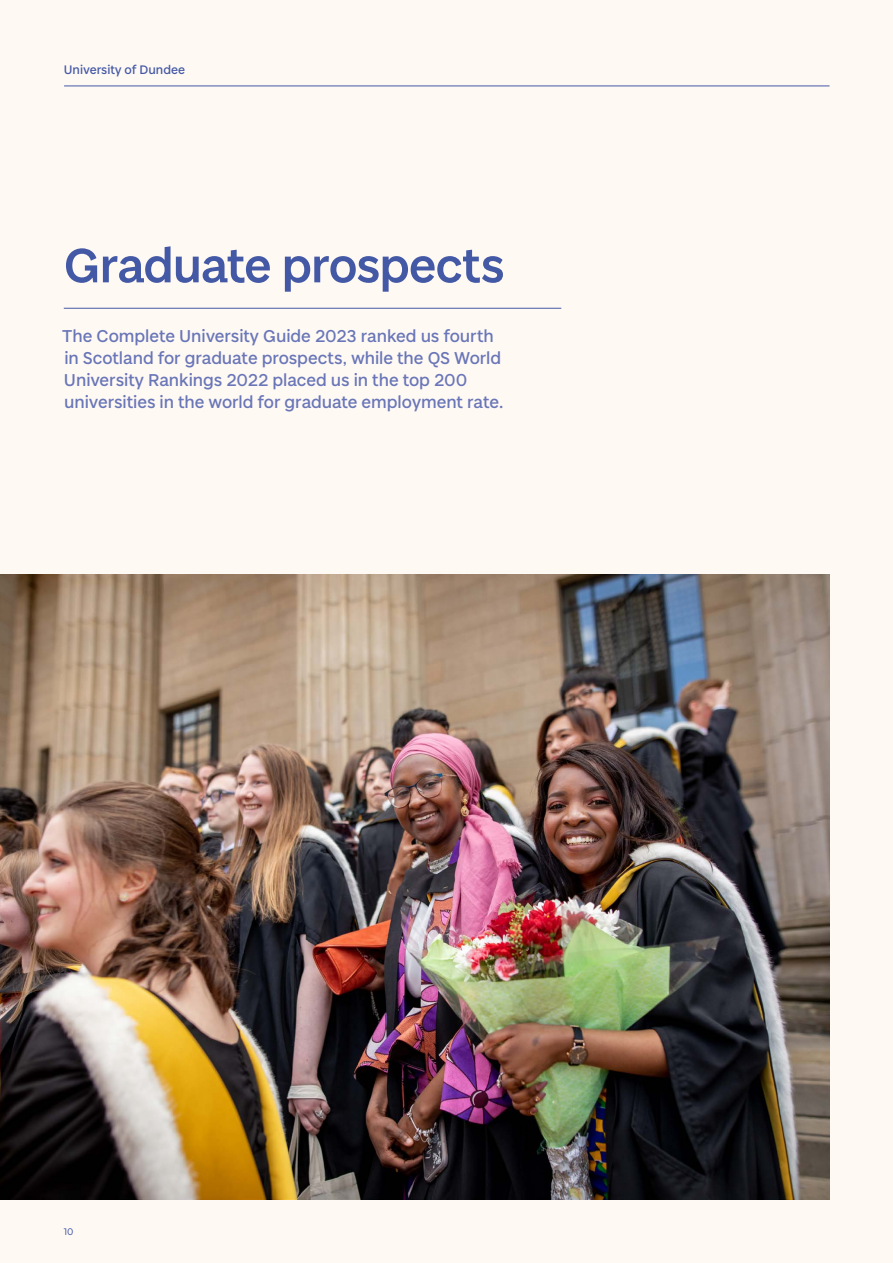
<style>
.page{position:relative;width:893px;height:1263px;background:#fff9f4}
.page>*{position:absolute;margin:0;border:0;box-sizing:border-box;transform-origin:0 0}
.t1{font:600 52.5px "Baxter Sans Pro Alt";letter-spacing:-.02em;color:#4359a5}
.t2{font:500 18.75px/21.8px "Baxter Sans Pro Alt";letter-spacing:-.005em;color:#6976b7}
.t3{font:500 13.5px "Baxter Sans Pro Alt";color:#4359a5}
.t4{font:10.5px "Baxter Sans Pro Alt";color:#4359a5}
</style>
<div class="page">
<hr style="left:64px;top:86px;width:765px;height:1px;background:#4359a5">
<img style="left:0;top:574px;width:829px;height:625px">
<hr style="left:64px;top:308px;width:497px;height:1px;background:#4359a5">
<p class="t3" style="left:64px;top:60px;width:123px">University of Dundee</p>
<h1 class="t1" style="left:64px;top:228px;width:443px">Graduate prospects</h1>
<p class="t2" style="left:62px;top:325px;width:443px">The Complete University Guide 2023 ranked us fourth in Scotland for graduate prospects, while the QS World University Rankings 2022 placed us in the top 200 universities in the world for graduate employment rate.</p>
<p class="t4" style="left:64px;top:1225px;width:11px">10</p>
</div>
